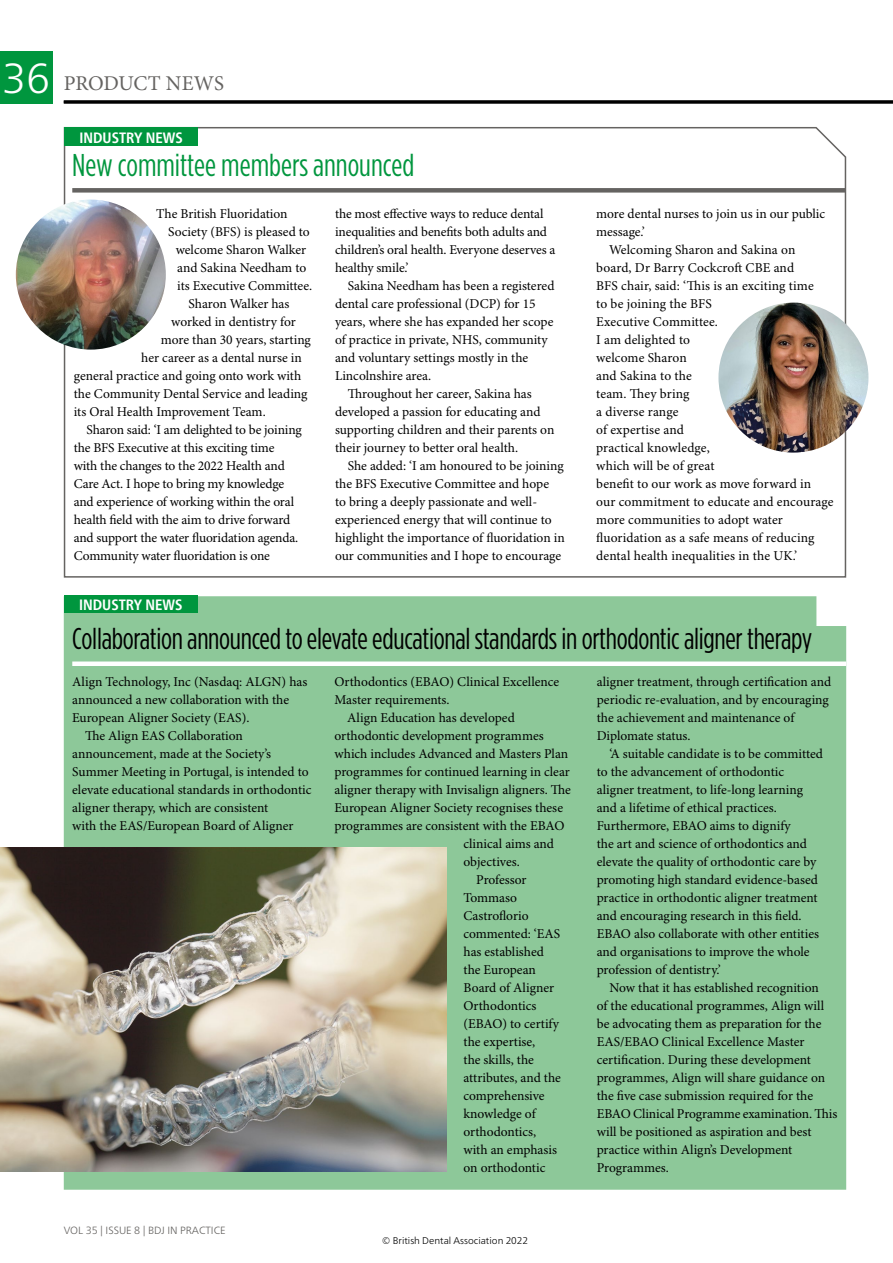
<style>
.page{position:relative;width:893px;height:1263px;background:#fff}
.page>*{position:absolute;margin:0;border:0;box-sizing:border-box;transform-origin:0 0}
.NoXML_page_numbers{font:300 42px "Frutiger Neue LT Pro";color:#fff}
.Title_underlined_bla{font:31.5px "Gotham Condensed";color:#00963e}
.Title_black__underli{font:30px "Gotham Condensed";letter-spacing:-.01em;color:#000}
.NoXML_category{font:21px "Minion Pro";letter-spacing:-.015em;color:#656361}
.SuperTitle_content_s{font:700 condensed 15px "Frutiger Neue LT Pro";color:#fff}
.Para_body{font:13.5px/18px "Minion Pro";color:#000}
.Para_body_1st{font:13.5px/18px "Minion Pro";color:#000}
.NoXML_footer{font:300 10.5px "Frutiger Neue LT Pro";color:#656361}
.NoXML_Hidden_for_Onl{font:300 9.75px "Frutiger Neue LT Pro";color:#000}
</style>
<div class="page">
<div style="left:0;top:51px;width:52px;height:52px;background:#00963e"></div>
<hr style="left:64px;top:100px;width:829px;height:3px;background:#000">
<svg style="left:63px;top:127px;width:784px;height:451px"></svg>
<div style="left:64px;top:127px;width:134px;height:19px;background:#00963e"></div>
<div style="left:64px;top:596px;width:782px;height:594px;background:#8dc899"></div>
<div style="left:72px;top:661px;width:774px;height:5px;background:#fff"></div>
<div style="left:72px;top:188px;width:774px;height:5px;background:#656361"></div>
<div style="left:64px;top:596px;width:134px;height:17px;background:#00963e"></div>
<img style="left:16px;top:200px;width:150px;height:150px;border-radius:75px">
<img style="left:718px;top:303px;width:150px;height:150px;border-radius:75px">
<img style="left:0;top:848px;width:446px;height:324px">
<p class="NoXML_page_numbers" style="left:2px;top:54px;width:50px">36</p>
<p class="NoXML_category" style="left:64px;top:71px;width:162px">PRODUCT NEWS</p>
<p class="SuperTitle_content_s" style="left:79px;top:129px;width:105px">INDUSTRY NEWS</p>
<p class="Title_underlined_bla" style="left:72px;top:147px;width:344px">New committee members announced</p>
<p class="Para_body_1st" style="left:156px;top:205px;width:133px">The British Fluoridation</p>
<p class="Para_body_1st" style="left:168px;top:223px;width:143px">Society (BFS) is pleased to</p>
<p class="Para_body_1st" style="left:176px;top:241px;width:132px">welcome Sharon Walker</p>
<p class="Para_body_1st" style="left:177px;top:259px;width:130px">and Sakina Needham to</p>
<p class="Para_body_1st" style="left:177px;top:277px;width:136px">its Executive Committee.</p>
<p class="Para_body" style="left:189px;top:295px;width:102px">Sharon Walker has</p>
<p class="Para_body" style="left:171px;top:313px;width:126px">worked in dentistry for</p>
<p class="Para_body" style="left:161px;top:331px;width:152px">more than 30 years, starting</p>
<p class="Para_body" style="left:141px;top:349px;width:162px">her career as a dental nurse in</p>
<p class="Para_body" style="left:74px;top:367px;width:229px">general practice and going onto work with</p>
<p class="Para_body" style="left:74px;top:385px;width:235px">the Community Dental Service and leading</p>
<p class="Para_body" style="left:74px;top:403px;width:193px">its Oral Health Improvement Team.</p>
<p class="Para_body" style="left:74px;top:421px;width:230px;text-indent:13px">Sharon said: ‘I am delighted to be joining the BFS Executive at this exciting time<br>with the changes to the 2022 Health and Care Act. I hope to bring my knowledge and experience of working within the oral health field with the aim to drive forward and support the water fluoridation agenda.<br>Community water fluoridation is one</p>
<p class="SuperTitle_content_s" style="left:79px;top:596px;width:105px">INDUSTRY NEWS</p>
<p class="Para_body" style="left:335px;top:205px;width:222px">the most effective ways to reduce dental inequalities and benefits both adults and children’s oral health. Everyone deserves a healthy smile.’</p>
<p class="Para_body" style="left:335px;top:277px;width:221px;text-indent:13px">Sakina Needham has been a registered dental care professional (DCP) for 15 years, where she has expanded her scope of practice in private, NHS, community and voluntary settings mostly in the Lincolnshire area.</p>
<p class="Para_body" style="left:335px;top:385px;width:221px;text-indent:13px">Throughout her career, Sakina has developed a passion for educating and supporting children and their parents on their journey to better oral health.</p>
<p class="Para_body" style="left:335px;top:457px;width:231px;text-indent:13px">She added: ‘I am honoured to be joining the BFS Executive Committee and hope<br>to bring a deeply passionate and well&shy;experienced energy that will continue to highlight the importance of fluoridation in our communities and I hope to encourage</p>
<p class="Para_body" style="left:596px;top:205px;width:231px">more dental nurses to join us in our public message.’</p>
<p class="Para_body" style="left:596px;top:241px;width:239px;text-indent:13px">Welcoming Sharon and Sakina on board, Dr Barry Cockcroft CBE and<br>BFS chair, said: ‘This is an exciting time<br>to be joining the BFS<br>Executive Committee.<br>I am delighted to<br>welcome Sharon<br>and Sakina to the<br>team. They bring<br>a diverse range<br>of expertise and<br>practical knowledge,<br>which will be of great<br>benefit to our work as move forward in our commitment to educate and encourage more communities to adopt water fluoridation as a safe means of reducing dental health inequalities in the UK.’</p>
<p class="Title_black__underli" style="left:72px;top:622px;width:741px">Collaboration announced to elevate educational standards in orthodontic aligner therapy</p>
<p class="Para_body_1st" style="left:72px;top:673px;width:237px">Align Technology, Inc (Nasdaq: ALGN) has announced a new collaboration with the<br>European Aligner Society (EAS).</p>
<p class="Para_body" style="left:72px;top:727px;width:241px;text-indent:13px">The Align EAS Collaboration announcement, made at the Society’s Summer Meeting in Portugal, is intended to elevate educational standards in orthodontic aligner therapy, which are consistent<br>with the EAS/European Board of Aligner</p>
<p class="Para_body" style="left:334px;top:673px;width:226px">Orthodontics (EBAO) Clinical Excellence<br>Master requirements.</p>
<p class="Para_body" style="left:347px;top:709px;width:169px">Align Education has developed</p>
<p class="Para_body" style="left:334px;top:727px;width:211px">orthodontic development programmes</p>
<p class="Para_body" style="left:334px;top:745px;width:235px">which includes Advanced and Masters Plan</p>
<p class="Para_body" style="left:334px;top:763px;width:237px">programmes for continued learning in clear</p>
<p class="Para_body" style="left:334px;top:781px;width:238px">aligner therapy with Invisalign aligners. The</p>
<p class="Para_body" style="left:334px;top:799px;width:230px">European Aligner Society recognises these</p>
<p class="Para_body" style="left:334px;top:817px;width:231px">programmes are consistent with the EBAO</p>
<p class="Para_body" style="left:463px;top:835px;width:92px">clinical aims and</p>
<p class="Para_body" style="left:463px;top:853px;width:58px">objectives.</p>
<p class="Para_body" style="left:463px;top:871px;width:99px;text-indent:13px">Professor<br>Tommaso<br>Castroflorio commented: ‘EAS has established the European<br>Board of Aligner<br>Orthodontics (EBAO) to certify the expertise,<br>the skills, the attributes, and the comprehensive knowledge of orthodontics, with an emphasis on orthodontic</p>
<p class="Para_body" style="left:597px;top:673px;width:236px">aligner treatment, through certification and periodic re-evaluation, and by encouraging the achievement and maintenance of Diplomate status.</p>
<p class="Para_body" style="left:597px;top:745px;width:228px;text-indent:13px">‘A suitable candidate is to be committed to the advancement of orthodontic aligner treatment, to life-long learning and a lifetime of ethical practices.<br>Furthermore, EBAO aims to dignify<br>the art and science of orthodontics and elevate the quality of orthodontic care by promoting high standard evidence-based practice in orthodontic aligner treatment and encouraging research in this field.<br>EBAO also collaborate with other entities and organisations to improve the whole profession of dentistry.’</p>
<p class="Para_body" style="left:597px;top:979px;width:242px;text-indent:13px">Now that it has established recognition<br>of the educational programmes, Align will be advocating them as preparation for the EAS/EBAO Clinical Excellence Master certification. During these development programmes, Align will share guidance on the five case submission required for the EBAO Clinical Programme examination. This will be positioned as aspiration and best practice within Align’s Development Programmes.</p>
<p class="NoXML_footer" style="left:64px;top:1224px;width:163px">VOL 35 | ISSUE 8 | BDJ IN PRACTICE</p>
<p class="NoXML_Hidden_for_Onl" style="left:382px;top:1234px;width:148px">© British Dental Association 2022</p>
</div>
